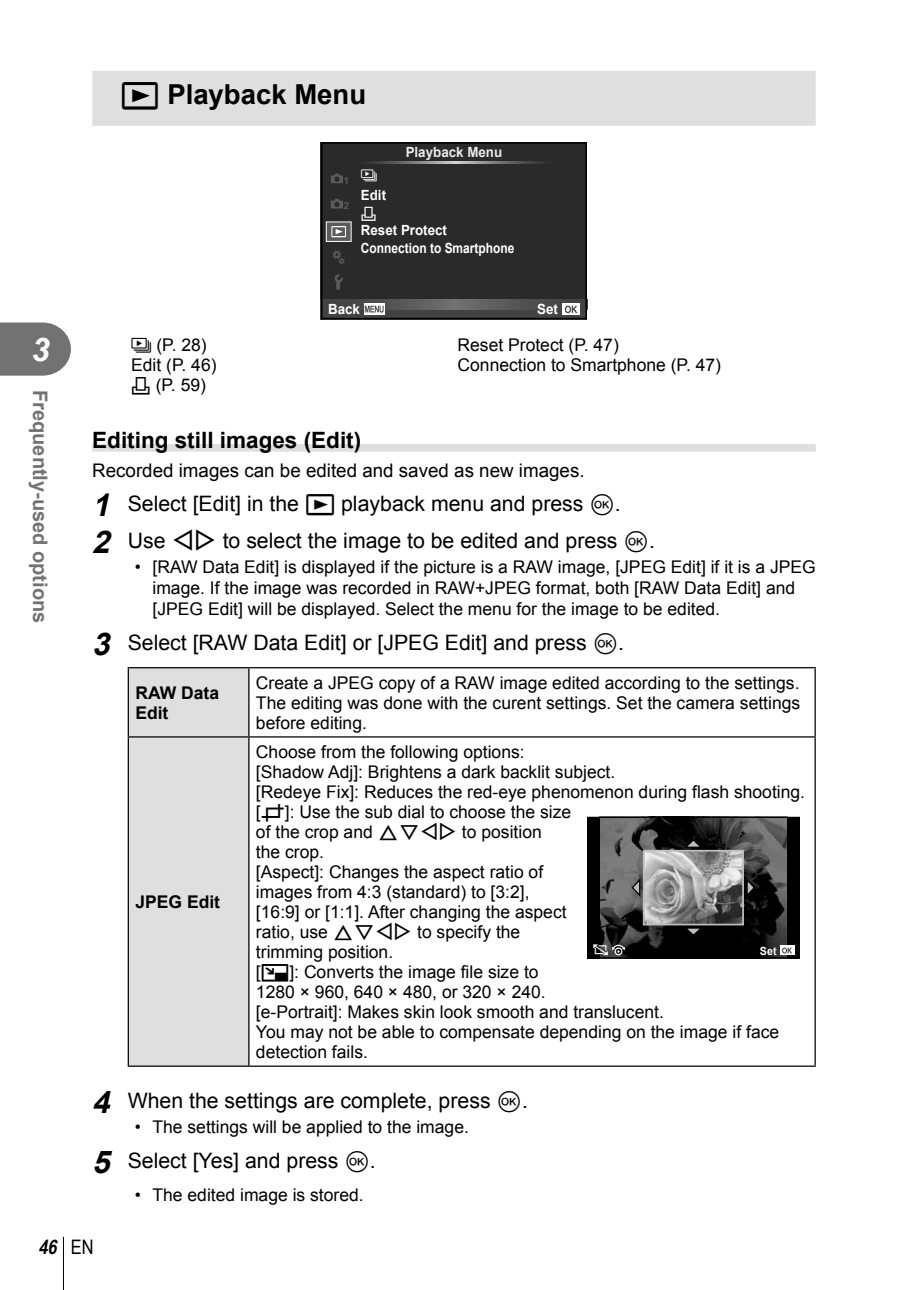
<style>
.page{position:relative;width:908px;height:1290px;background:#fff}
.page>*{position:absolute;margin:0;border:0;box-sizing:border-box;transform-origin:0 0}
.t1{font:italic 700 32.5px "Arial";color:#fff}
.t2{font:700 27.5px "Arial";color:#000}
.t3{font:700 22.5px "Arial";color:#000}
.t4{font:21.25px/36.8px "Arial";color:#000}
.t5{font:700 20px "Arial";color:#727272}
.t6{font:italic 700 20px "Arial Narrow";color:#000}
.t7{font:18.75px "Arial";color:#000}
.t8{font:17.5px/20px "Arial";color:#000}
.t9{font:700 17.5px/20px "Arial";color:#000}
.t10{font:16px "OLYMP23";color:#5b5b5b}
.t11{font:700 14px/17.8px "Arial";color:#fff;scale:.95 1}
.t12{font:700 14px "Arial";color:#eaeaea;scale:.95 1}
.t13{font:14px "Olymp 17";color:#fff}
.t14{font:14px "Olympus 1";color:#fff}
.t15{font:700 11.25px "Arial";color:#fff;scale:.95 1}
.t16{font:10.75px "Olympus 1";color:#fff}
.t17{font:700 10px "Arial";color:#5b5b5b;scale:.95 1}
.s1{font-family:"Olympus 1";font-weight:400}
.s2{font-family:"Olymp 17"}
.s3{font-family:"Olympus 1"}
.s4{font-weight:700;font-style:italic;font-size:31.25px}
.s5{font-family:"Olympus 7"}
.s6{font-family:"olympus 15"}
.s7{font-weight:400;font-style:normal}
</style>
<div class="page">
<hr style="left:63px;top:1237px;width:1px;height:53px;background:#000">
<svg style="left:0;top:322px;width:71px;height:54px;background:#808080"></svg>
<div style="left:92px;top:71px;width:723px;height:55px;background:#dfdfdf"></div>
<div style="left:92px;top:444px;width:723px;height:8px;background:#dfdfdf"></div>
<svg style="left:321px;top:142px;width:265px;height:177px;background:#2e2e2e"></svg>
<svg style="left:364px;top:303px;width:20px;height:12px"></svg>
<svg style="left:364px;top:306px;width:19px;height:7px"></svg>
<div style="left:562px;top:303px;width:17px;height:12px;background:#fff"></div>
<svg style="left:564px;top:306px;width:13px;height:7px"></svg>
<div style="left:129px;top:668px;width:119px;height:397px;background:#dfdfdf"></div>
<hr style="left:249px;top:667px;width:566px;height:1px;background:#000">
<hr style="left:814px;top:668px;width:1px;height:68px;background:#000">
<hr style="left:128px;top:667px;width:121px;height:1px;background:#000">
<hr style="left:128px;top:668px;width:1px;height:68px;background:#000">
<hr style="left:248px;top:668px;width:1px;height:68px;background:#000">
<hr style="left:248px;top:737px;width:1px;height:328px;background:#000">
<hr style="left:128px;top:736px;width:121px;height:1px;background:#000">
<hr style="left:128px;top:737px;width:1px;height:328px;background:#000">
<hr style="left:249px;top:736px;width:566px;height:1px;background:#000">
<hr style="left:814px;top:737px;width:1px;height:328px;background:#000">
<hr style="left:128px;top:1065px;width:687px;height:2px;background:#000">
<svg style="left:587px;top:817px;width:212px;height:141px;background:#494949"></svg>
<h2 class="t2" style="left:120px;top:79px;width:247px"><span class="s1">q</span> Playback Menu</h2>
<p class="t17" style="left:344px;top:174px;width:7px">1</p>
<p class="t13" style="left:361px;top:169px;width:18px">L</p>
<p class="t12" style="left:405px;top:144px;width:103px">Playback Menu</p>
<p class="t17" style="left:344px;top:200px;width:7px">2</p>
<p class="t10" style="left:331px;top:246px;width:17px">c</p>
<p class="t11" style="left:361px;top:186px;width:28px">Edit</p>
<p class="t14" style="left:361px;top:204px;width:17px">&lt;</p>
<p class="t11" style="left:361px;top:222px;width:163px">Reset Protect<br>Connection to Smartphone</p>
<h1 class="t1" style="left:32px;top:331px;width:20px">3</h1>
<p class="t5" style="left:51px;top:390px;width:235px;rotate:90deg">Frequently-used options</p>
<p class="t11" style="left:328px;top:301px;width:35px">Back</p>
<p class="t11" style="left:537px;top:301px;width:23px">Set</p>
<p class="t8" style="left:131px;top:335px;width:87px"><span class="s2">L</span> (P. 28)<br>Edit (P. 46) <span class="s3">&lt;</span> (P. 59)</p>
<p class="t8" style="left:457px;top:335px;width:265px">Reset Protect (P. 47)<br>Connection to Smartphone (P. 47)</p>
<p class="t3" style="left:92px;top:427px;width:270px">Editing still images (Edit)</p>
<p class="t7" style="left:92px;top:460px;width:493px">Recorded images can be edited and saved as new images.</p>
<p class="t4" style="left:92px;top:485px;width:564px"><span class="s4">1</span> Select [Edit] in the <span class="s3">q</span> playback menu and press <span class="s5">Q</span>.<br><span class="s4">2</span> Use <span class="s6">HI</span> to select the image to be edited and press <span class="s5">Q</span>.</p>
<p class="t8" style="left:152px;top:557px;width:664px;line-height:21px;text-indent:-18px">• [RAW Data Edit] is displayed if the picture is a RAW image, [JPEG Edit] if it is a JPEG image. If the image was recorded in RAW+JPEG format, both [RAW Data Edit] and [JPEG Edit] will be displayed. Select the menu for the image to be edited.</p>
<p class="t4" style="left:92px;top:624px;width:533px"><span class="s4">3</span> Select [RAW Data Edit] or [JPEG Edit] and press <span class="s5">Q</span>.</p>
<p class="t9" style="left:135px;top:682px;width:85px">RAW Data<br>Edit</p>
<p class="t8" style="left:256px;top:672px;width:545px;text-align:justify">Create a JPEG copy of a RAW image edited according to the settings.<br>The editing was done with the curent settings. Set the camera settings before editing.</p>
<p class="t8" style="left:256px;top:742px;width:550px">Choose from the following options:<br>[Shadow Adj]: Brightens a dark backlit subject.<br>[Redeye Fix]: Reduces the red-eye phenomenon during flash shooting. [<span class="s3">P</span>]: Use the sub dial to choose the size<br>of the crop and <span class="s6">FGHI</span> to position<br>the crop.<br>[Aspect]: Changes the aspect ratio of<br>images from 4:3 (standard) to [3:2],<br>[16:9] or [1:1]. After changing the aspect<br>ratio, use <span class="s6">FGHI</span> to specify the<br>trimming position.<br>[<span class="s3">Q</span>]: Converts the image file size to<br>1280 × 960, 640 × 480, or 320 × 240.<br>[e-Portrait]: Makes skin look smooth and translucent.<br>You may not be able to compensate depending on the image if face detection fails.</p>
<p class="t4" style="left:92px;top:1082px;width:437px"><span class="s4">4</span> When the settings are complete, press <span class="s5">Q</span>.</p>
<p class="t8" style="left:135px;top:1117px;width:335px">• The settings will be applied to the image.</p>
<p class="t4" style="left:92px;top:1142px;width:285px"><span class="s4">5</span> Select [Yes] and press <span class="s5">Q</span>.</p>
<p class="t8" style="left:135px;top:1184px;width:230px">• The edited image is stored.</p>
<p class="t9" style="left:135px;top:892px;width:86px">JPEG Edit</p>
<p class="t16" style="left:592px;top:943px;width:17px">O</p>
<p class="t15" style="left:759px;top:944px;width:19px">Set</p>
<p class="t6" style="left:38px;top:1235px;width:57px">46 <span class="s7">EN</span></p>
</div>
